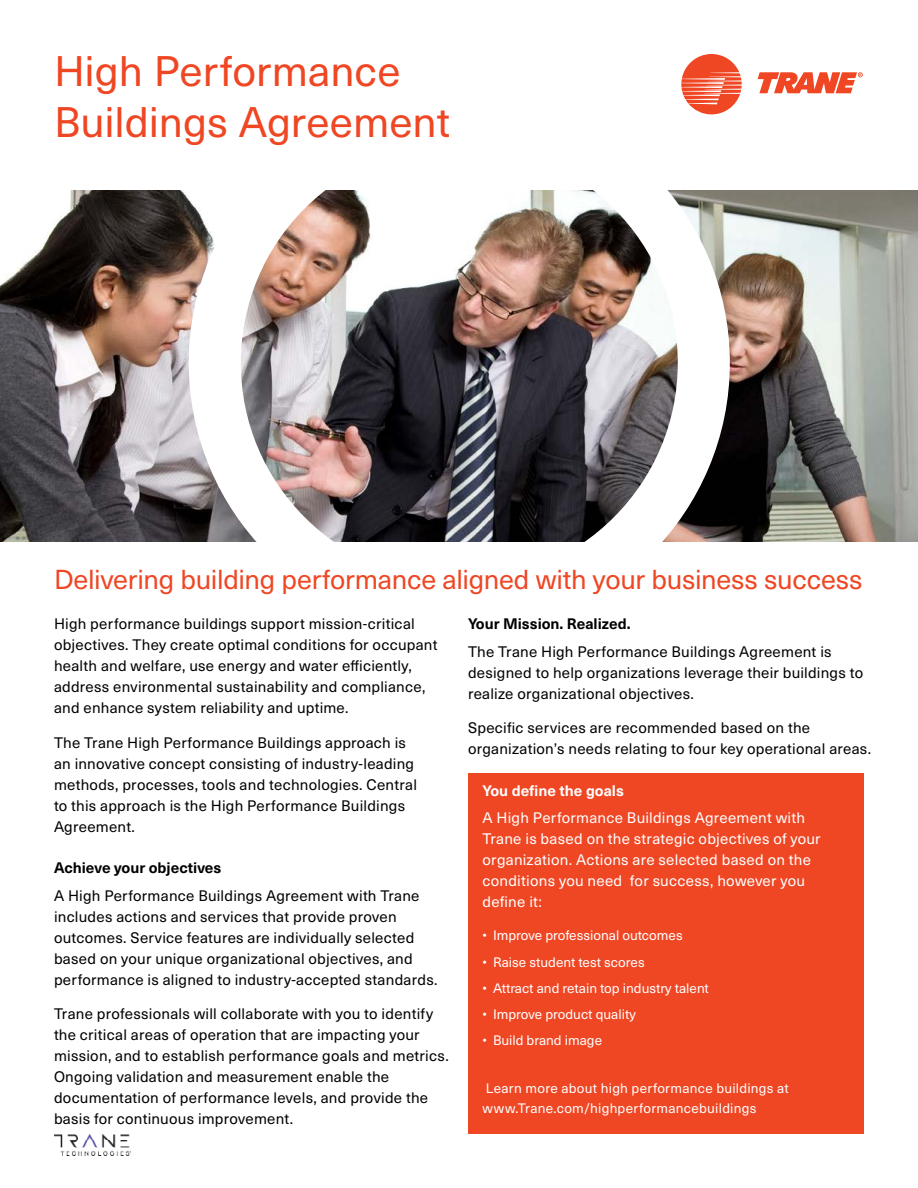
<style>
.page{position:relative;width:918px;height:1188px;background:#fff}
.page>*{position:absolute;margin:0;border:0;box-sizing:border-box;transform-origin:0 0}
.t1{font:42px/51px "Neue Haas Unica W1 G";color:#ef4623}
.t2{font:27px "Neue Haas Unica W1 G";letter-spacing:-.01em;color:#ef4623}
.t3{font:15px/21px "Neue Haas Unica W1 G";letter-spacing:.015em;color:#000}
.t4{font:15px/21px "Neue Haas Unica W1 G";letter-spacing:.015em;color:#fff}
.t5{font:700 15px "Neue Haas Unica W1 G";color:#000}
.t6{font:700 15px "Neue Haas Unica W1 G";color:#fff}
.t7{font:13.5px "Neue Haas Unica W1 G";color:#fff}
.t8{font:13.5px/19.5px "Neue Haas Unica W1 G";letter-spacing:.02em;color:#fff}
</style>
<div class="page">
<svg style="left:681px;top:54px;width:61px;height:60px"></svg>
<svg style="left:758px;top:72px;width:105px;height:21px"></svg>
<img style="left:54px;top:1134px;width:77px;height:21px">
<img style="left:0;top:191px;width:918px;height:351px">
<img style="left:189px;top:190px;width:541px;height:352px">
<div style="left:468px;top:773px;width:396px;height:361px;background:#ef4623"></div>
<h1 class="t1" style="left:54px;top:43px;width:398px">High Performance<br>Buildings Agreement</h1>
<h2 class="t2" style="left:54px;top:559px;width:810px">Delivering building performance aligned with your business success</h2>
<p class="t3" style="left:54px;top:613px;width:385px">High performance buildings support mission-critical objectives. They create optimal conditions for occupant health and welfare, use energy and water efficiently, address environmental sustainability and compliance, and enhance system reliability and uptime.</p>
<p class="t3" style="left:54px;top:731px;width:365px">The Trane High Performance Buildings approach is an innovative concept consisting of industry-leading methods, processes, tools and technologies. Central to this approach is the High Performance Buildings Agreement.</p>
<p class="t5" style="left:54px;top:856px;width:169px">Achieve your objectives</p>
<p class="t3" style="left:54px;top:884px;width:385px">A High Performance Buildings Agreement with Trane includes actions and services that provide proven outcomes. Service features are individually selected based on your unique organizational objectives, and performance is aligned to industry-accepted standards.</p>
<p class="t3" style="left:54px;top:1003px;width:396px">Trane professionals will collaborate with you to identify the critical areas of operation that are impacting your mission, and to establish performance goals and metrics.<br>Ongoing validation and measurement enable the documentation of performance levels, and provide the basis for continuous improvement.</p>
<p class="t5" style="left:468px;top:612px;width:164px">Your Mission. Realized.</p>
<p class="t3" style="left:468px;top:640px;width:397px">The Trane High Performance Buildings Agreement is designed to help organizations leverage their buildings to realize organizational objectives.</p>
<p class="t3" style="left:468px;top:717px;width:405px">Specific services are recommended based on the organization’s needs relating to four key operational areas.</p>
<p class="t6" style="left:483px;top:779px;width:143px">You define the goals</p>
<p class="t4" style="left:483px;top:807px;width:340px">A High Performance Buildings Agreement with Trane is based on the strategic objectives of your organization. Actions are selected based on the conditions you need for success, however you define it:</p>
<p class="t7" style="left:483px;top:926px;width:202px">• Improve professional outcomes</p>
<p class="t7" style="left:483px;top:952px;width:164px">• Raise student test scores</p>
<p class="t7" style="left:483px;top:978px;width:228px">• Attract and retain top industry talent</p>
<p class="t7" style="left:483px;top:1004px;width:155px">• Improve product quality</p>
<p class="t7" style="left:483px;top:1031px;width:121px">• Build brand image</p>
<p class="t8" style="left:483px;top:1078px;width:308px">Learn more about high performance buildings at www.Trane.com/highperformancebuildings</p>
</div>
